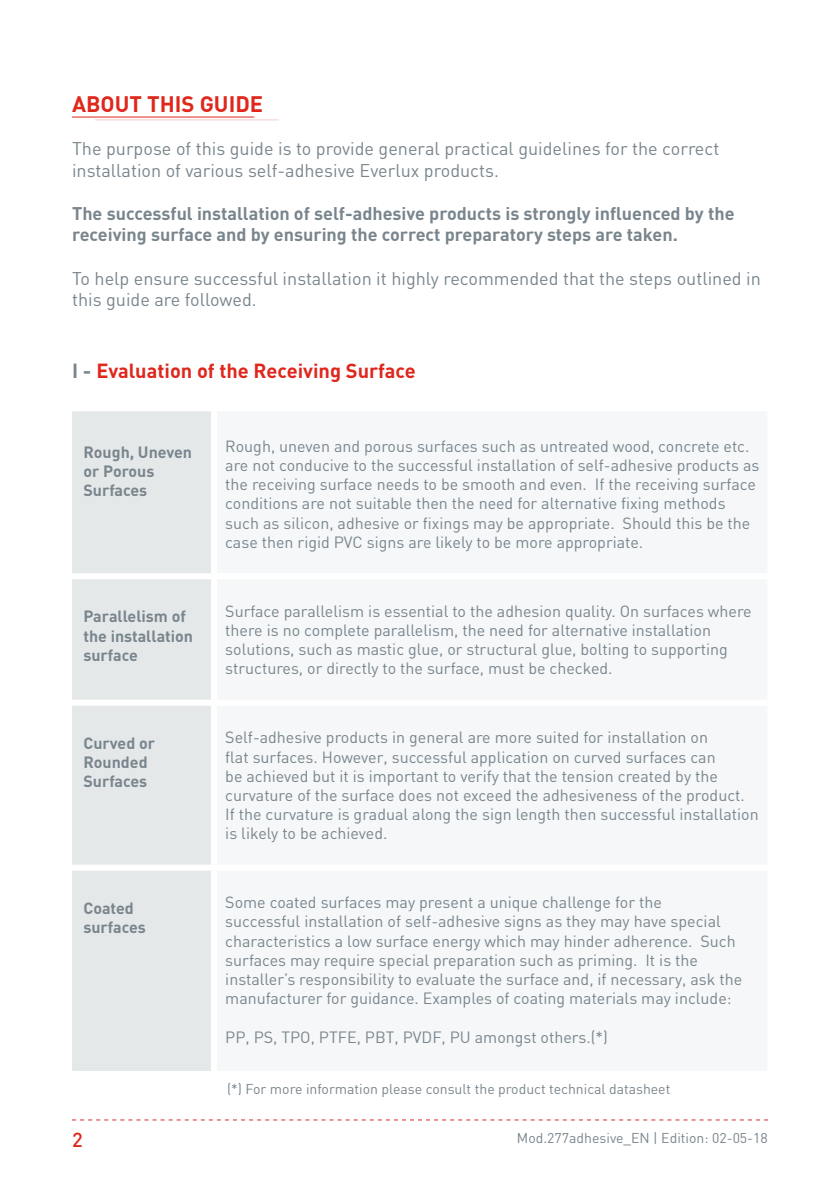
<style>
.page{position:relative;width:840px;height:1191px;background:#fff}
.page>*{position:absolute;margin:0;border:0;box-sizing:border-box;transform-origin:0 0}
.t1{font:700 22px "DIN";color:#df271c}
.t2{font:700 20px "DIN";color:#df271c}
.t3{font:500 20px "DIN";color:#df271c}
.t4{font:18px/21.6px "DIN";color:#79858d}
.t5{font:700 18px/21.6px "DIN";color:#79858d}
.t6{font:16px/19.2px "DIN";color:#79858d}
.t7{font:700 16px/19.2px "DIN";color:#79858d}
.t8{font:14px "DIN";color:#79858d}
.s1{color:#79858d}
</style>
<div class="page">
<svg style="left:72px;top:1119px;width:695px;height:1px"></svg>
<hr style="left:72px;top:117px;width:182px;height:1px;background:#df271c">
<hr style="left:95px;top:119px;width:184px;height:1px;background:#f1cdcd">
<div style="left:72px;top:411px;width:139px;height:660px;background:#e5e8e9"></div>
<div style="left:72px;top:573px;width:142px;height:6px;background:#fff"></div>
<div style="left:72px;top:699px;width:142px;height:6px;background:#fff"></div>
<div style="left:72px;top:864px;width:142px;height:6px;background:#fff"></div>
<h1 class="t1" style="left:72px;top:89px;width:192px">ABOUT THIS GUIDE</h1>
<p class="t4" style="left:72px;top:137px;width:648px">The purpose of this guide is to provide general practical guidelines for the correct installation of various self-adhesive Everlux products.</p>
<p class="t5" style="left:72px;top:202px;width:663px">The successful installation of self-adhesive products is strongly influenced by the receiving surface and by ensuring the correct preparatory steps are taken.</p>
<p class="t4" style="left:72px;top:267px;width:690px">To help ensure successful installation it highly recommended that the steps outlined in this guide are followed.</p>
<p class="t2" style="left:72px;top:358px;width:345px"><span class="s1">I -</span> Evaluation of the Receiving Surface</p>
<p class="t7" style="left:83px;top:441px;width:110px">Rough, Uneven or Porous<br>Surfaces</p>
<p class="t6" style="left:225px;top:436px;width:535px">Rough, uneven and porous surfaces such as untreated wood, concrete etc. are not conducive to the successful installation of self-adhesive products as the receiving surface needs to be smooth and even. If the receiving surface conditions are not suitable then the need for alternative fixing methods such as silicon, adhesive or fixings may be appropriate. Should this be the case then rigid PVC signs are likely to be more appropriate.</p>
<p class="t7" style="left:83px;top:606px;width:111px">Parallelism of the installation surface</p>
<p class="t6" style="left:225px;top:601px;width:527px">Surface parallelism is essential to the adhesion quality. On surfaces where there is no complete parallelism, the need for alternative installation solutions, such as mastic glue, or structural glue, bolting to supporting structures, or directly to the surface, must be checked.</p>
<p class="t7" style="left:83px;top:733px;width:73px">Curved or<br>Rounded<br>Surfaces</p>
<p class="t6" style="left:225px;top:727px;width:534px">Self-adhesive products in general are more suited for installation on<br>flat surfaces. However, successful application on curved surfaces can<br>be achieved but it is important to verify that the tension created by the curvature of the surface does not exceed the adhesiveness of the product.<br>If the curvature is gradual along the sign length then successful installation is likely to be achieved.</p>
<p class="t7" style="left:83px;top:897px;width:64px">Coated surfaces</p>
<p class="t6" style="left:225px;top:892px;width:518px">Some coated surfaces may present a unique challenge for the<br>successful installation of self-adhesive signs as they may have special characteristics a low surface energy which may hinder adherence. Such surfaces may require special preparation such as priming. It is the installer’s responsibility to evaluate the surface and, if necessary, ask the manufacturer for guidance. Examples of coating materials may include:</p>
<p class="t6" style="left:225px;top:1027px;width:384px">PP, PS, TPO, PTFE, PBT, PVDF, PU amongst others.(*)</p>
<p class="t8" style="left:227px;top:1080px;width:444px">(*) For more information please consult the product technical datasheet</p>
<p class="t3" style="left:72px;top:1127px;width:12px">2</p>
<p class="t8" style="left:516px;top:1128px;width:252px">Mod.277adhesive_EN | Edition: 02-05-18</p>
</div>
